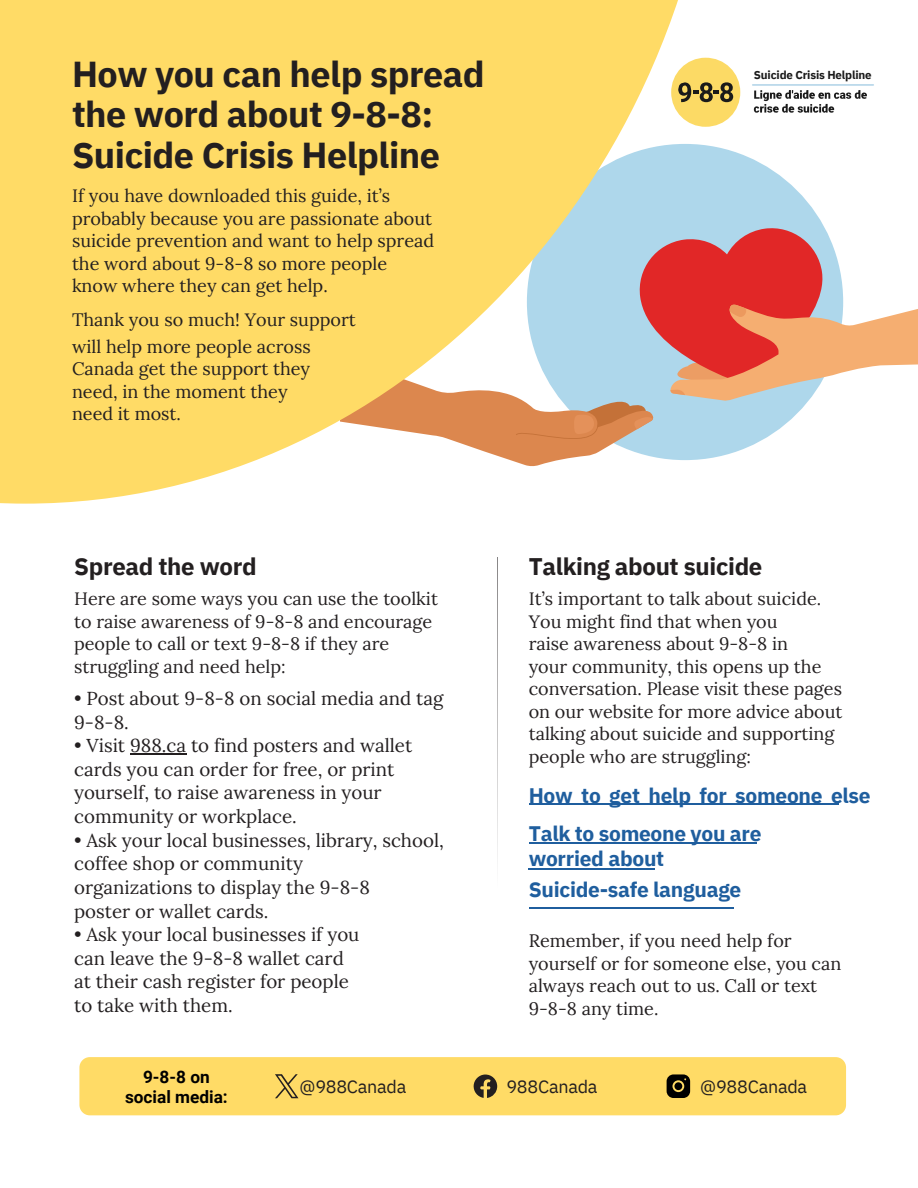
<style>
.page{position:relative;width:918px;height:1188px;background:#fff}
.page>*{position:absolute;margin:0;border:0;box-sizing:border-box;transform-origin:0 0}
.t1{font:700 36px/40.5px "IBM Plex Sans";letter-spacing:-.015em;color:#231f20}
.t2{font:700 24px "IBM Plex Sans";letter-spacing:-.015em;color:#231f20}
.t3{font:700 21px/38.2px "IBM Plex Sans";letter-spacing:-.015em;color:#1f5e9e}
.t4{font:18.75px/23.7px "Lora";color:#231f20}
.t5{font:18px/22.5px "Lora";color:#231f20}
.t6{font:18px "IBM Plex Sans";letter-spacing:-.015em;color:#231f20}
.t7{font:700 17.25px/20.2px "Roboto";color:#000;text-align:center}
.t8{font:700 11.55px "IBM Plex Sans";letter-spacing:-.015em;color:#1a1a1a}
</style>
<div class="page">
<svg style="left:497px;top:557px;width:1px;height:305px"></svg>
<hr style="left:529px;top:868px;width:126px;height:1px;background:#1f5e9e">
<hr style="left:529px;top:907px;width:204px;height:1px;background:#1f5e9e">
<hr style="left:529px;top:843px;width:228px;height:1px;background:#1f5e9e">
<hr style="left:529px;top:804px;width:309px;height:1px;background:#1f5e9e">
<div style="left:79px;top:1057px;width:767px;height:58px;background:#ffdb66;border-radius:10px"></div>
<svg style="left:275px;top:1074px;width:24px;height:24px"></svg>
<svg style="left:474px;top:1074px;width:23px;height:24px"></svg>
<svg style="left:667px;top:1074px;width:23px;height:24px"></svg>
<div style="left:527px;top:144px;width:316px;height:316px;background:#aed7eb;border-radius:50%"></div>
<svg style="left:722px;top:225px;width:196px;height:231px"></svg>
<svg style="left:0;top:0;width:722px;height:504px;fill:#ffdb66"></svg>
<div style="left:671px;top:58px;width:69px;height:69px;background:#fcda65;border-radius:50%"></div>
<svg style="left:754px;top:90px;width:113px;height:23px"></svg>
<hr style="left:753px;top:84px;width:120px;height:2px;background:#b9d8ea">
<svg style="left:678px;top:82px;width:55px;height:20px"></svg>
<hr style="left:130px;top:753px;width:56px;height:1px;background:#231f20">
<p class="t1" style="left:72px;top:53px;width:414px">How you can help spread the word about 9-8-8:<br>Suicide Crisis Helpline</p>
<h1 class="t5" style="left:72px;top:184px;width:364px">If you have downloaded this guide, it’s probably because you are passionate about suicide prevention and want to help spread the word about 9-8-8 so more people know where they can get help.</h1>
<h1 class="t5" style="left:72px;top:306px;width:285px;line-height:27px">Thank you so much! Your support will help more people across</h1>
<h1 class="t5" style="left:72px;top:358px;width:240px">Canada get the support they need, in the moment they need it most.</h1>
<h5 class="t8" style="left:754px;top:68px;width:119px">Suicide Crisis Helpline</h5>
<h3 class="t2" style="left:74px;top:551px;width:184px">Spread the word</h3>
<h5 class="t2" style="left:529px;top:551px;width:235px">Talking about suicide</h5>
<h5 class="t5" style="left:74px;top:587px;width:365px">Here are some ways you can use the toolkit to raise awareness of 9-8-8 and encourage people to call or text 9-8-8 if they are struggling and need help:</h5>
<h5 class="t4" style="left:74px;top:686px;width:371px">• Post about 9-8-8 on social media and tag<br>9-8-8.</h5>
<h5 class="t4" style="left:74px;top:733px;width:340px">• Visit 988.ca to find posters and wallet cards you can order for free, or print yourself, to raise awareness in your community or workplace.</h5>
<h5 class="t4" style="left:74px;top:828px;width:371px">• Ask your local businesses, library, school, coffee shop or community<br>organizations to display the 9-8-8<br>poster or wallet cards.</h5>
<h5 class="t4" style="left:74px;top:922px;width:287px">• Ask your local businesses if you can leave the 9-8-8 wallet card at their cash register for people to take with them.</h5>
<h2 class="t5" style="left:529px;top:587px;width:315px">It’s important to talk about suicide.<br>You might find that when you<br>raise awareness about 9-8-8 in<br>your community, this opens up the conversation. Please visit these pages on our website for more advice about talking about suicide and supporting people who are struggling:</h2>
<p class="t3" style="left:529px;top:776px;width:343px">How to get help for someone else<br>Talk to someone you are</p>
<p class="t3" style="left:529px;top:842px;width:214px;line-height:31.5px">worried about<br>Suicide-safe language</p>
<p class="t5" style="left:529px;top:929px;width:314px">Remember, if you need help for yourself or for someone else, you can always reach out to us. Call or text<br>9-8-8 any time.</p>
<h5 class="t7" style="left:125px;top:1067px;width:104px">9-8-8 on social media:</h5>
<h5 class="t6" style="left:300px;top:1075px;width:108px">@988Canada</h5>
<h2 class="t6" style="left:506px;top:1075px;width:93px">988Canada</h2>
<h5 class="t6" style="left:700px;top:1075px;width:108px">@988Canada</h5>
</div>
